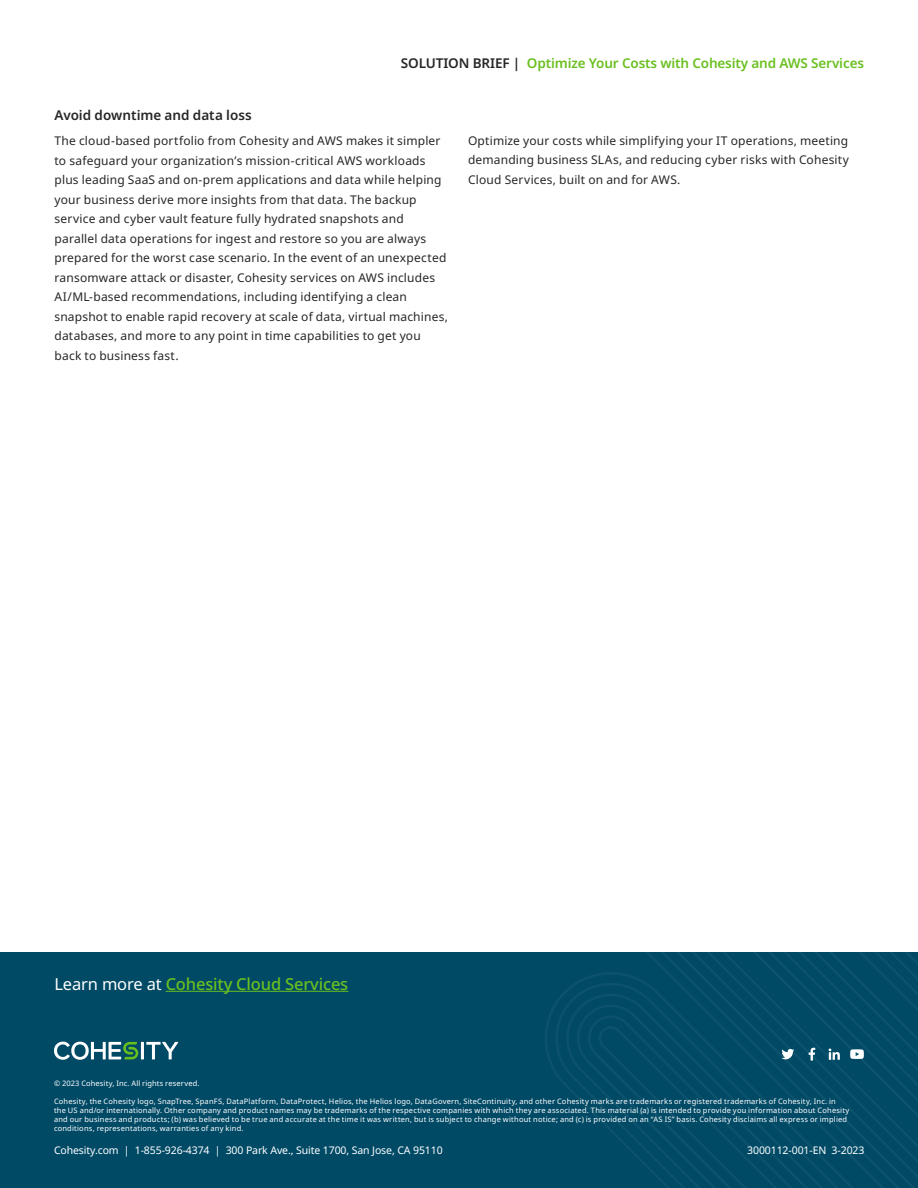
<style>
.page{position:relative;width:918px;height:1188px;background:#fff}
.page>*{position:absolute;margin:0;border:0;box-sizing:border-box;transform-origin:0 0}
.t1{font:500 16.5px "Noto Sans";letter-spacing:-.01em;color:#6ac020}
.t2{font:600 13.5px "Noto Sans";letter-spacing:-.01em;color:#6ac020}
.Subtitle_2{font:600 13.5px "Noto Sans";color:#282526}
.Body{font:12px/19.5px "Noto Sans";letter-spacing:.015em;color:#282526}
.t3{font:10.5px "Noto Sans";letter-spacing:-.01em;color:#fff}
.t4{font:7.5px/9px "Noto Sans";letter-spacing:.025em;color:#fff}
.s1{color:#282526}
.s2{font-weight:400;color:#fff}
</style>
<div class="page">
<div style="left:0;top:952px;width:918px;height:236px;background:#004a66"></div>
<svg style="left:545px;top:973px;width:78px;height:170px"></svg>
<svg style="left:623px;top:952px;width:295px;height:236px"></svg>
<hr style="left:141px;top:1042px;width:3px;height:17px;background:#fff">
<svg style="left:146px;top:1042px;width:32px;height:17px"></svg>
<svg style="left:54px;top:1042px;width:84px;height:18px"></svg>
<svg style="left:751px;top:952px;width:167px;height:218px"></svg>
<hr style="left:166px;top:991px;width:182px;height:1px;background:#6ac020">
<p class="t2" style="left:401px;top:54px;width:465px"><span class="s1">SOLUTION BRIEF |</span> Optimize Your Costs with Cohesity and AWS Services</p>
<p class="Subtitle_2" style="left:55px;top:106px;width:199px">Avoid downtime and data loss</p>
<p class="Body" style="left:55px;top:132px;width:395px">The cloud-based portfolio from Cohesity and AWS makes it simpler to safeguard your organization’s mission-critical AWS workloads plus leading SaaS and on-prem applications and data while helping your business derive more insights from that data. The backup service and cyber vault feature fully hydrated snapshots and parallel data operations for ingest and restore so you are always prepared for the worst case scenario. In the event of an unexpected ransomware attack or disaster, Cohesity services on AWS includes AI/ML-based recommendations, including identifying a clean snapshot to enable rapid recovery at scale of data, virtual machines, databases, and more to any point in time capabilities to get you back to business fast.</p>
<p class="Body" style="left:468px;top:131px;width:383px;text-align:justify">Optimize your costs while simplifying your IT operations, meeting demanding business SLAs, and reducing cyber risks with Cohesity Cloud Services, built on and for AWS.</p>
<p class="t1" style="left:55px;top:972px;width:295px"><span class="s2">Learn more at</span> Cohesity Cloud Services</p>
<p class="t4" style="left:54px;top:1079px;width:147px">© 2023 Cohesity, Inc. All rights reserved.</p>
<p class="t4" style="left:54px;top:1097px;width:797px">Cohesity, the Cohesity logo, SnapTree, SpanFS, DataPlatform, DataProtect, Helios, the Helios logo, DataGovern, SiteContinuity, and other Cohesity marks are trademarks or registered trademarks of Cohesity, Inc. in the US and/or internationally. Other company and product names may be trademarks of the respective companies with which they are associated. This material (a) is intended to provide you information about Cohesity and our business and products; (b) was believed to be true and accurate at the time it was written, but is subject to change without notice; and (c) is provided on an “AS IS” basis. Cohesity disclaims all express or implied conditions, representations, warranties of any kind.</p>
<p class="t3" style="left:54px;top:1143px;width:390px">Cohesity.com | 1-855-926-4374 | 300 Park Ave., Suite 1700, San Jose, CA 95110</p>
<p class="t3" style="left:747px;top:1143px;width:119px">3000112-001-EN 3-2023</p>
</div>
